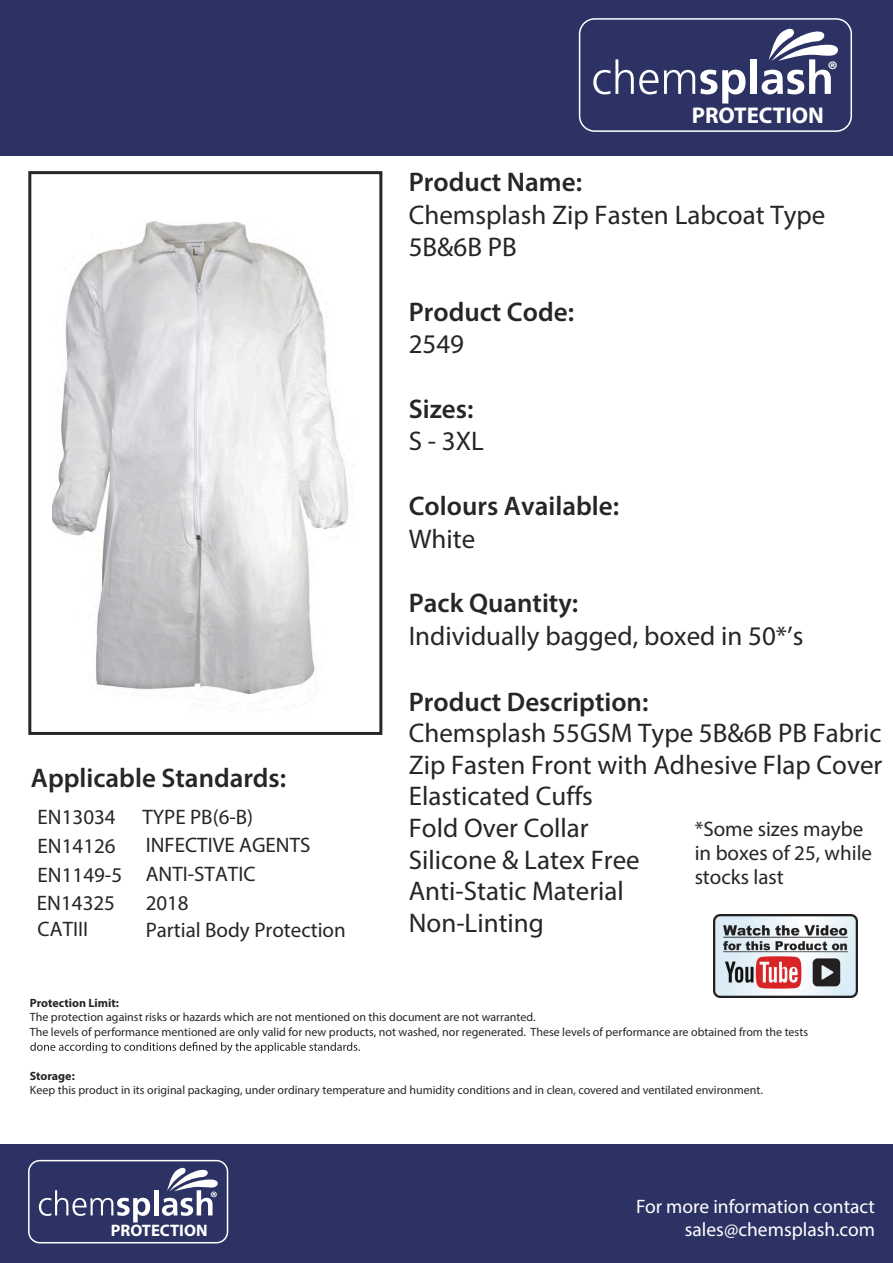
<style>
.page{position:relative;width:893px;height:1263px;background:#fff}
.page>*{position:absolute;margin:0;border:0;box-sizing:border-box;transform-origin:0 0}
.t1{font:27px/31.7px "Myriad Pro";color:#272525}
.t2{font:600 27px "Myriad Pro";color:#272525}
.t3{font:700 22.8px "Myriad Pro";color:#fff}
.t4{font:21px/24.3px "Myriad Pro";color:#272525}
.t5{font:19.5px/23.4px "Myriad Pro";color:#fff;text-align:right}
.t6{font:700 16.65px "Myriad Pro";color:#fff}
.t7{font:12px/15.3px "Myriad Pro";color:#272525}
.t8{font:700 12px "Myriad Pro";color:#272525}
</style>
<div class="page">
<div style="left:28px;top:171px;width:354px;height:564px;border:3px solid #272525"></div>
<svg style="left:30px;top:1042px;width:330px;height:11px"></svg>
<div style="left:0;top:1144px;width:893px;height:119px;background:#2c3264"></div>
<div style="left:0;top:0;width:893px;height:156px;background:#2c3263"></div>
<svg style="left:578px;top:19px;width:274px;height:112px"></svg>
<div style="left:579px;top:18px;width:273px;height:114px;border:2px solid #fff;border-radius:15px"></div>
<svg style="left:28px;top:1159px;width:201px;height:85px"></svg>
<div style="left:28px;top:1160px;width:200px;height:83px;border:2px solid #fff;border-radius:11px"></div>
<img style="left:53px;top:221px;width:295px;height:473px">
<img style="left:713px;top:915px;width:144px;height:82px">
<h2 class="t3" style="left:827px;top:54px;width:12px">®</h2>
<h2 class="t3" style="left:692px;top:100px;width:134px">PROTECTION</h2>
<h1 class="t2" style="left:409px;top:165px;width:175px">Product Name:</h1>
<h1 class="t1" style="left:409px;top:198px;width:418px;line-height:32.4px">Chemsplash Zip Fasten Labcoat Type<br>5B&amp;6B PB</h1>
<h1 class="t2" style="left:409px;top:295px;width:167px">Product Code:</h1>
<h1 class="t1" style="left:409px;top:328px;width:57px">2549</h1>
<h1 class="t2" style="left:409px;top:392px;width:66px">Sizes:</h1>
<h1 class="t1" style="left:409px;top:425px;width:77px">S - 3XL</h1>
<h1 class="t2" style="left:409px;top:489px;width:212px">Colours Available:</h1>
<h1 class="t1" style="left:409px;top:522px;width:68px">White</h1>
<h1 class="t2" style="left:31px;top:761px;width:257px">Applicable Standards:</h1>
<h3 class="t4" style="left:38px;top:804px;width:80px">EN13034</h3>
<h3 class="t4" style="left:142px;top:804px;width:112px">TYPE PB(6-B)</h3>
<h3 class="t4" style="left:38px;top:833px;width:80px">EN14126</h3>
<h3 class="t4" style="left:146px;top:832px;width:166px">INFECTIVE AGENTS</h3>
<h3 class="t4" style="left:38px;top:862px;width:86px">EN1149-5</h3>
<h3 class="t4" style="left:38px;top:917px;width:52px">CATIII</h3>
<h3 class="t4" style="left:146px;top:859px;width:111px;line-height:29px">ANTI-STATIC<br>2018</h3>
<h3 class="t4" style="left:37px;top:890px;width:80px">EN14325</h3>
<h3 class="t4" style="left:146px;top:917px;width:202px">Partial Body Protection</h3>
<h1 class="t2" style="left:409px;top:586px;width:171px">Pack Quantity:</h1>
<h1 class="t1" style="left:409px;top:619px;width:396px">Individually bagged, boxed in 50*’s</h1>
<h1 class="t2" style="left:409px;top:684px;width:241px">Product Description:</h1>
<h1 class="t1" style="left:409px;top:717px;width:475px">Chemsplash 55GSM Type 5B&amp;6B PB Fabric<br>Zip Fasten Front with Adhesive Flap Cover<br>Elasticated Cuffs<br>Fold Over Collar<br>Silicone &amp; Latex Free<br>Anti-Static Material<br>Non-Linting</h1>
<h3 class="t4" style="left:695px;top:816px;width:179px">*Some sizes maybe in boxes of 25, while stocks last</h3>
<p class="t8" style="left:30px;top:995px;width:91px">Protection Limit:</p>
<p class="t7" style="left:30px;top:1009px;width:780px">The protection against risks or hazards which are not mentioned on this document are not warranted.<br>The levels of performance mentioned are only valid for new products, not washed, nor regenerated. These levels of performance are obtained from the tests</p>
<p class="t8" style="left:30px;top:1068px;width:46px">Storage:</p>
<p class="t7" style="left:30px;top:1082px;width:735px">Keep this product in its original packaging, under ordinary temperature and humidity conditions and in clean, covered and ventilated environment.</p>
<h3 class="t6" style="left:210px;top:1186px;width:9px">®</h3>
<h3 class="t6" style="left:111px;top:1220px;width:98px">PROTECTION</h3>
<h3 class="t5" style="left:636px;top:1194px;width:240px">For more information contact sales@chemsplash.com</h3>
</div>
